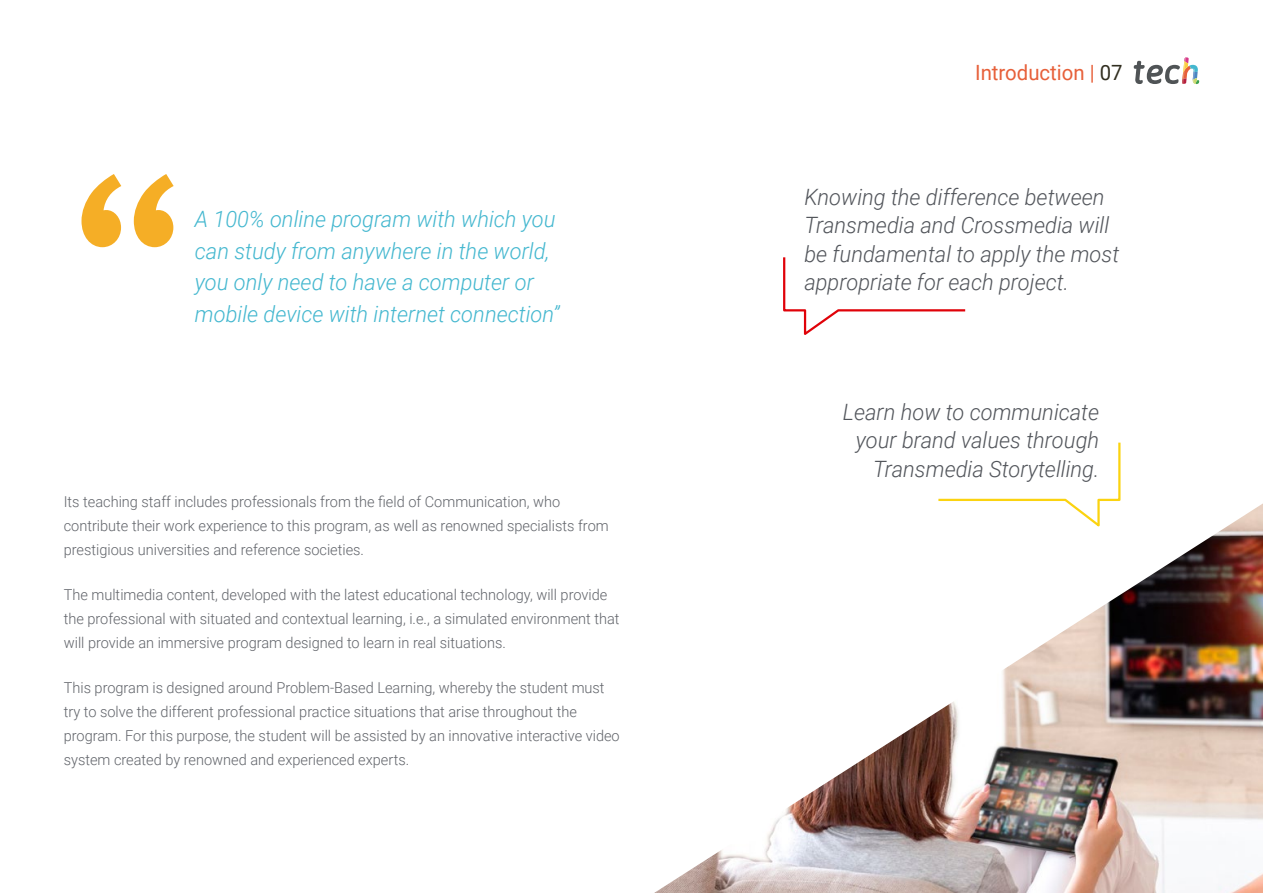
<style>
.page{position:relative;width:1263px;height:893px;background:#fff}
.page>*{position:absolute;margin:0;border:0;box-sizing:border-box;transform-origin:0 0}
.t1{font:italic 300 22.5px/28.5px "Roboto";color:#52555b;text-align:right}
.t2{font:italic 300 22.5px/31.5px "Roboto";color:#43b7cf}
.t3{font:21px "Roboto";color:#e7603a}
.t4{font:300 15px/24px "Roboto";color:#61646a}
.s1{color:#312e20}
</style>
<div class="page">
<svg style="left:81px;top:174px;width:93px;height:73px"></svg>
<svg style="left:938px;top:442px;width:183px;height:61px"></svg>
<svg style="left:783px;top:257px;width:183px;height:78px"></svg>
<svg style="left:1134px;top:57px;width:65px;height:27px"></svg>
<img style="left:654px;top:503px;width:609px;height:390px">
<h1 class="t2" style="left:195px;top:203px;width:366px">A 100% online program with which you can study from anywhere in the world, you only need to have a computer or mobile device with internet connection”</h1>
<p class="t4" style="left:64px;top:489px;width:546px">Its teaching staff includes professionals from the field of Communication, who contribute their work experience to this program, as well as renowned specialists from prestigious universities and reference societies.</p>
<p class="t4" style="left:64px;top:582px;width:557px">The multimedia content, developed with the latest educational technology, will provide the professional with situated and contextual learning, i.e., a simulated environment that will provide an immersive program designed to learn in real situations.</p>
<p class="t4" style="left:64px;top:675px;width:557px">This program is designed around Problem-Based Learning, whereby the student must try to solve the different professional practice situations that arise throughout the program. For this purpose, the student will be assisted by an innovative interactive video system created by renowned and experienced experts.</p>
<h2 class="t3" style="left:975px;top:57px;width:149px">Introduction | <span class="s1">07</span></h2>
<h1 class="t1" style="left:804px;top:182px;width:316px;text-align:left">Knowing the difference between<br>Transmedia and Crossmedia will be fundamental to apply the most appropriate for each project.</h1>
<h1 class="t1" style="left:843px;top:397px;width:258px">Learn how to communicate your brand values through<br>Transmedia Storytelling.</h1>
</div>
